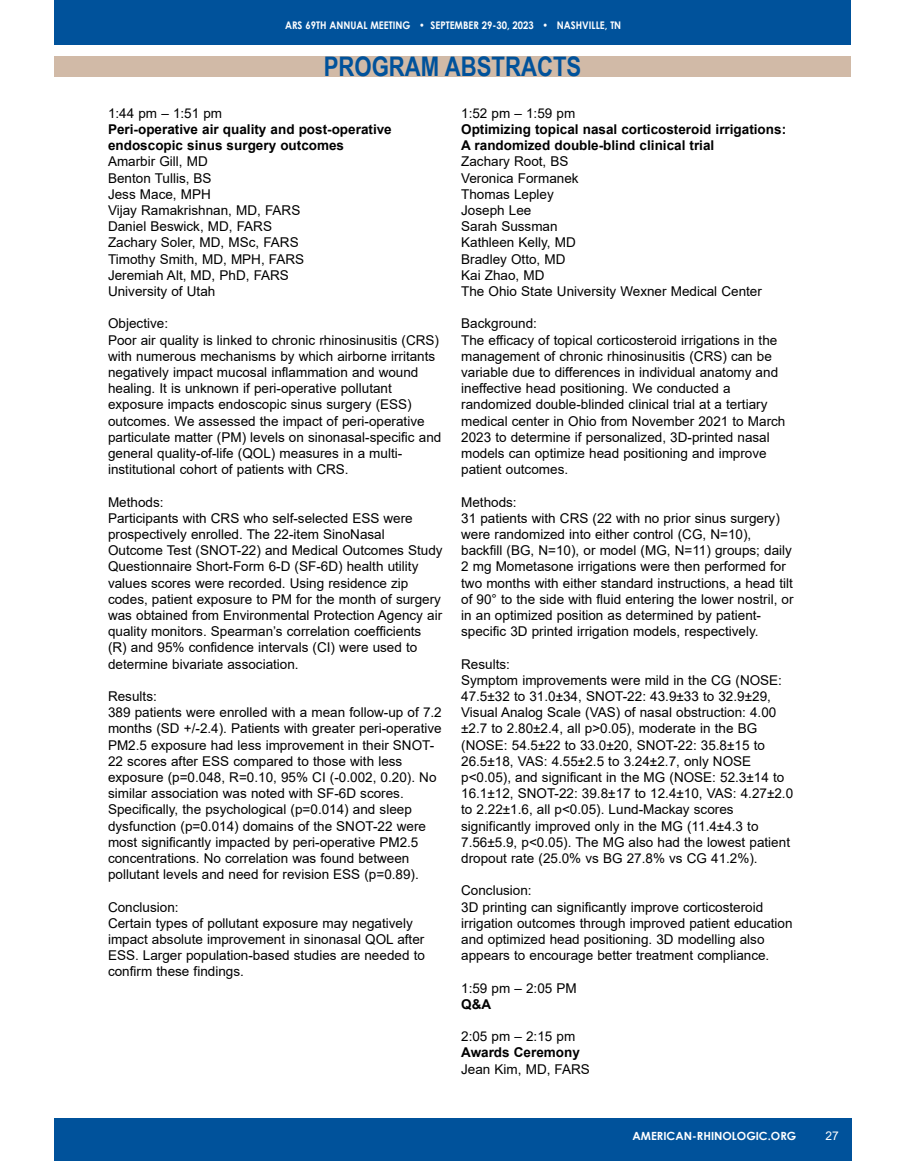
<style>
.page{position:relative;width:905px;height:1161px;background:#fff}
.page>*{position:absolute;margin:0;border:0;box-sizing:border-box;transform-origin:0 0}
.t1{font:700 27px "Arial Narrow";color:#00529b}
.t2{font:13.5px/16.2px "Arial";color:#000}
.t3{font:700 13.5px/16.2px "Arial";color:#000}
.t4{font:12px "Arial";color:#fff}
.t5{font:700 11.25px "Century Gothic";color:#fff}
.t6{font:700 10.5px "Century Gothic";color:#fff;scale:.9 1}
</style>
<div class="page">
<div style="left:54px;top:1118px;width:798px;height:43px;background:#00529b"></div>
<div style="left:54px;top:0;width:796px;height:45px;background:#00529b"></div>
<div style="left:54px;top:57px;width:796px;height:20px;background:#d1baa7"></div>
<p class="t6" style="left:285px;top:17px;width:375px">ARS 69TH ANNUAL MEETING • SEPTEMBER 29-30, 2023 • NASHVILLE, TN</p>
<h1 class="t1" style="left:324px;top:46px;width:259px">PROGRAM ABSTRACTS</h1>
<p class="t2" style="left:108px;top:105px;width:116px">1:44 pm – 1:51 pm</p>
<p class="t3" style="left:108px;top:121px;width:285px">Peri-operative air quality and post-operative endoscopic sinus surgery outcomes</p>
<p class="t2" style="left:108px;top:154px;width:198px">Amarbir Gill, MD<br>Benton Tullis, BS<br>Jess Mace, MPH<br>Vijay Ramakrishnan, MD, FARS<br>Daniel Beswick, MD, FARS<br>Zachary Soler, MD, MSc, FARS<br>Timothy Smith, MD, MPH, FARS<br>Jeremiah Alt, MD, PhD, FARS<br>University of Utah</p>
<p class="t2" style="left:108px;top:316px;width:335px">Objective:<br>Poor air quality is linked to chronic rhinosinusitis (CRS) with numerous mechanisms by which airborne irritants negatively impact mucosal inflammation and wound healing. It is unknown if peri-operative pollutant exposure impacts endoscopic sinus surgery (ESS) outcomes. We assessed the impact of peri-operative particulate matter (PM) levels on sinonasal-specific and general quality-of-life (QOL) measures in a multi&shy;institutional cohort of patients with CRS.</p>
<p class="t2" style="left:108px;top:494px;width:336px">Methods:<br>Participants with CRS who self-selected ESS were prospectively enrolled. The 22-item SinoNasal Outcome Test (SNOT-22) and Medical Outcomes Study Questionnaire Short-Form 6-D (SF-6D) health utility values scores were recorded. Using residence zip codes, patient exposure to PM for the month of surgery was obtained from Environmental Protection Agency air quality monitors. Spearman’s correlation coefficients (R) and 95% confidence intervals (CI) were used to determine bivariate association.</p>
<p class="t2" style="left:108px;top:688px;width:335px">Results:<br>389 patients were enrolled with a mean follow-up of 7.2 months (SD +/-2.4). Patients with greater peri-operative PM2.5 exposure had less improvement in their SNOT-22 scores after ESS compared to those with less exposure (p=0.048, R=0.10, 95% CI (-0.002, 0.20). No similar association was noted with SF-6D scores.<br>Specifically, the psychological (p=0.014) and sleep dysfunction (p=0.014) domains of the SNOT-22 were most significantly impacted by peri-operative PM2.5 concentrations. No correlation was found between pollutant levels and need for revision ESS (p=0.89).</p>
<p class="t2" style="left:108px;top:899px;width:318px">Conclusion:<br>Certain types of pollutant exposure may negatively impact absolute improvement in sinonasal QOL after ESS. Larger population-based studies are needed to confirm these findings.</p>
<p class="t2" style="left:461px;top:105px;width:116px">1:52 pm – 1:59 pm</p>
<p class="t3" style="left:461px;top:121px;width:326px">Optimizing topical nasal corticosteroid irrigations:<br>A randomized double-blind clinical trial</p>
<p class="t2" style="left:461px;top:154px;width:302px">Zachary Root, BS<br>Veronica Formanek<br>Thomas Lepley<br>Joseph Lee<br>Sarah Sussman<br>Kathleen Kelly, MD<br>Bradley Otto, MD<br>Kai Zhao, MD<br>The Ohio State University Wexner Medical Center</p>
<p class="t2" style="left:461px;top:316px;width:326px">Background:<br>The efficacy of topical corticosteroid irrigations in the management of chronic rhinosinusitis (CRS) can be variable due to differences in individual anatomy and ineffective head positioning. We conducted a randomized double-blinded clinical trial at a tertiary medical center in Ohio from November 2021 to March 2023 to determine if personalized, 3D-printed nasal models can optimize head positioning and improve patient outcomes.</p>
<p class="t2" style="left:461px;top:494px;width:334px">Methods:<br>31 patients with CRS (22 with no prior sinus surgery) were randomized into either control (CG, N=10), backfill (BG, N=10), or model (MG, N=11) groups; daily 2 mg Mometasone irrigations were then performed for two months with either standard instructions, a head tilt of 90° to the side with fluid entering the lower nostril, or in an optimized position as determined by patient&shy;specific 3D printed irrigation models, respectively.</p>
<p class="t2" style="left:461px;top:656px;width:333px">Results:<br>Symptom improvements were mild in the CG (NOSE:<br>47.5±32 to 31.0±34, SNOT-22: 43.9±33 to 32.9±29, Visual Analog Scale (VAS) of nasal obstruction: 4.00 ±2.7 to 2.80±2.4, all p&gt;0.05), moderate in the BG (NOSE: 54.5±22 to 33.0±20, SNOT-22: 35.8±15 to 26.5±18, VAS: 4.55±2.5 to 3.24±2.7, only NOSE p&lt;0.05), and significant in the MG (NOSE: 52.3±14 to 16.1±12, SNOT-22: 39.8±17 to 12.4±10, VAS: 4.27±2.0 to 2.22±1.6, all p&lt;0.05). Lund-Mackay scores significantly improved only in the MG (11.4±4.3 to 7.56±5.9, p&lt;0.05). The MG also had the lowest patient dropout rate (25.0% vs BG 27.8% vs CG 41.2%).</p>
<p class="t2" style="left:461px;top:883px;width:333px">Conclusion:<br>3D printing can significantly improve corticosteroid irrigation outcomes through improved patient education and optimized head positioning. 3D modelling also appears to encourage better treatment compliance.</p>
<p class="t2" style="left:461px;top:980px;width:117px">1:59 pm – 2:05 PM</p>
<p class="t3" style="left:461px;top:996px;width:31px">Q&amp;A</p>
<p class="t2" style="left:461px;top:1028px;width:116px">2:05 pm – 2:15 pm</p>
<p class="t3" style="left:461px;top:1045px;width:120px">Awards Ceremony</p>
<p class="t2" style="left:461px;top:1061px;width:130px">Jean Kim, MD, FARS</p>
<p class="t5" style="left:632px;top:1127px;width:165px">AMERICAN-RHINOLOGIC.ORG</p>
<p class="t4" style="left:825px;top:1127px;width:15px">27</p>
</div>
